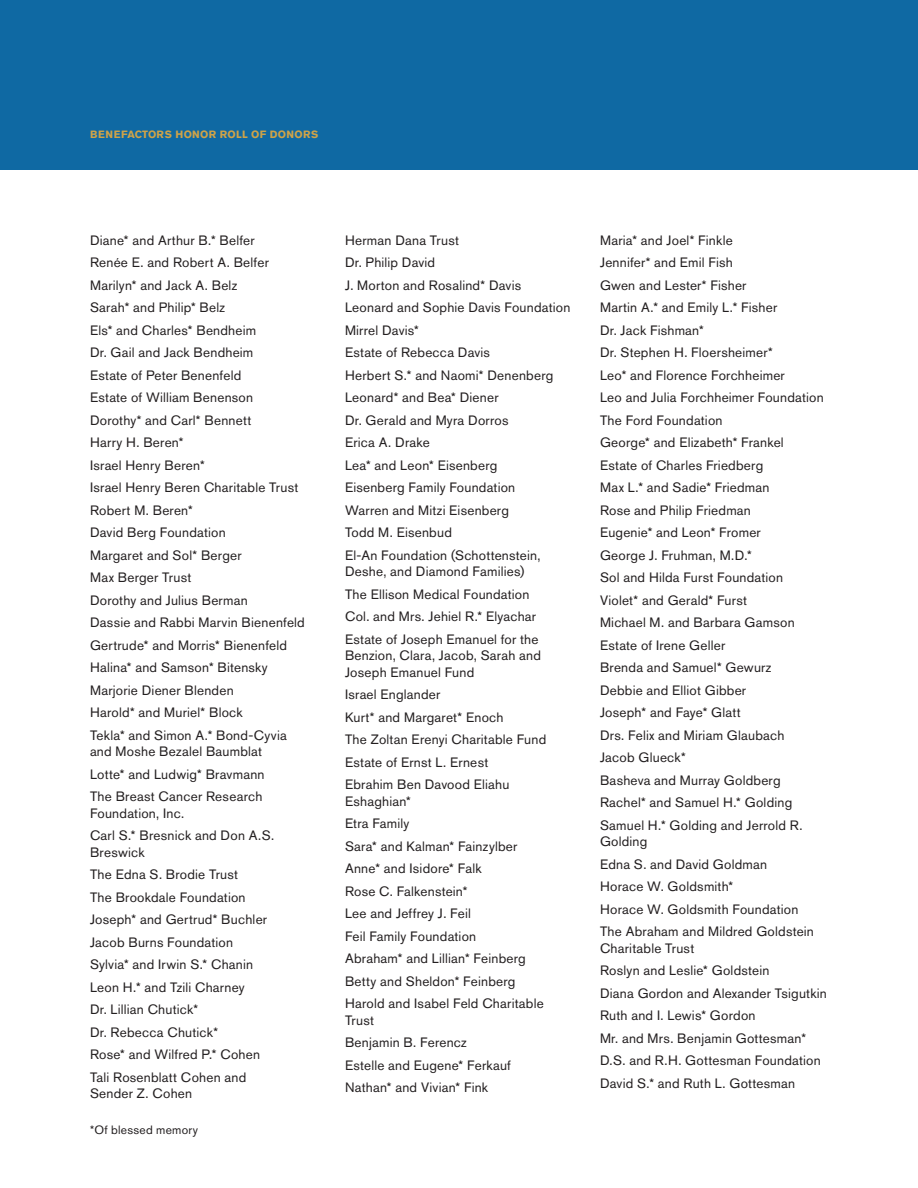
<style>
.page{position:relative;width:918px;height:1188px;background:#fff}
.page>*{position:absolute;margin:0;border:0;box-sizing:border-box;transform-origin:0 0}
.Donor_List{font:13.5px/16.5px "Akzidenz Grotesk BE";letter-spacing:.015em;color:#231f20}
.Donor_List-2{font:12px "Akzidenz Grotesk BE";letter-spacing:.025em;color:#231f20}
.Head_Level_1{font:700 10.5px "Akzidenz Grotesk BE";letter-spacing:.02em;color:#cea349}
</style>
<div class="page">
<div style="left:0;top:0;width:918px;height:170px;background:#0f69a3"></div>
<p class="Head_Level_1" style="left:90px;top:129px;width:230px">BENEFACTORS HONOR ROLL OF DONORS</p>
<p class="Donor_List" style="left:90px;top:231px;width:166px">Diane* and Arthur B.* Belfer</p>
<p class="Donor_List" style="left:90px;top:254px;width:180px">Renée E. and Robert A. Belfer</p>
<p class="Donor_List" style="left:90px;top:276px;width:149px">Marilyn* and Jack A. Belz</p>
<p class="Donor_List" style="left:90px;top:299px;width:137px">Sarah* and Philip* Belz</p>
<p class="Donor_List" style="left:90px;top:321px;width:168px">Els* and Charles* Bendheim</p>
<p class="Donor_List" style="left:90px;top:344px;width:165px">Dr. Gail and Jack Bendheim</p>
<p class="Donor_List" style="left:90px;top:366px;width:153px">Estate of Peter Benenfeld</p>
<p class="Donor_List" style="left:90px;top:389px;width:165px">Estate of William Benenson</p>
<p class="Donor_List" style="left:90px;top:411px;width:163px">Dorothy* and Carl* Bennett</p>
<p class="Donor_List" style="left:90px;top:434px;width:95px">Harry H. Beren*</p>
<p class="Donor_List" style="left:90px;top:456px;width:116px">Israel Henry Beren*</p>
<p class="Donor_List" style="left:90px;top:479px;width:210px">Israel Henry Beren Charitable Trust</p>
<p class="Donor_List" style="left:90px;top:501px;width:104px">Robert M. Beren*</p>
<p class="Donor_List" style="left:90px;top:524px;width:137px">David Berg Foundation</p>
<p class="Donor_List" style="left:90px;top:546px;width:153px">Margaret and Sol* Berger</p>
<p class="Donor_List" style="left:90px;top:569px;width:103px">Max Berger Trust</p>
<p class="Donor_List" style="left:90px;top:591px;width:159px">Dorothy and Julius Berman</p>
<p class="Donor_List" style="left:90px;top:614px;width:216px">Dassie and Rabbi Marvin Bienenfeld</p>
<p class="Donor_List" style="left:90px;top:636px;width:199px">Gertrude* and Morris* Bienenfeld</p>
<p class="Donor_List" style="left:90px;top:659px;width:179px">Halina* and Samson* Bitensky</p>
<p class="Donor_List" style="left:90px;top:681px;width:145px">Marjorie Diener Blenden</p>
<p class="Donor_List" style="left:90px;top:704px;width:154px">Harold* and Muriel* Block</p>
<p class="Donor_List" style="left:90px;top:726px;width:198px">Tekla* and Simon A.* Bond-Cyvia and Moshe Bezalel Baumblat</p>
<p class="Donor_List" style="left:90px;top:765px;width:176px">Lotte* and Ludwig* Bravmann</p>
<p class="Donor_List" style="left:90px;top:788px;width:174px">The Breast Cancer Research<br>Foundation, Inc.</p>
<p class="Donor_List" style="left:90px;top:827px;width:186px">Carl S.* Bresnick and Don A.S.<br>Breswick</p>
<p class="Donor_List" style="left:90px;top:866px;width:150px">The Edna S. Brodie Trust</p>
<p class="Donor_List" style="left:90px;top:888px;width:157px">The Brookdale Foundation</p>
<p class="Donor_List" style="left:90px;top:911px;width:179px">Joseph* and Gertrud* Buchler</p>
<p class="Donor_List" style="left:90px;top:933px;width:145px">Jacob Burns Foundation</p>
<p class="Donor_List" style="left:90px;top:956px;width:165px">Sylvia* and Irwin S.* Chanin</p>
<p class="Donor_List" style="left:90px;top:978px;width:156px">Leon H.* and Tzili Charney</p>
<p class="Donor_List" style="left:90px;top:1001px;width:110px">Dr. Lillian Chutick*</p>
<p class="Donor_List" style="left:90px;top:1023px;width:130px">Dr. Rebecca Chutick*</p>
<p class="Donor_List" style="left:90px;top:1046px;width:172px">Rose* and Wilfred P.* Cohen</p>
<p class="Donor_List" style="left:90px;top:1068px;width:158px">Tali Rosenblatt Cohen and<br>Sender Z. Cohen</p>
<p class="Donor_List-2" style="left:90px;top:1123px;width:110px">*Of blessed memory</p>
<p class="Donor_List" style="left:345px;top:231px;width:116px">Herman Dana Trust</p>
<p class="Donor_List" style="left:345px;top:254px;width:92px">Dr. Philip David</p>
<p class="Donor_List" style="left:345px;top:276px;width:178px">J. Morton and Rosalind* Davis</p>
<p class="Donor_List" style="left:345px;top:299px;width:227px">Leonard and Sophie Davis Foundation</p>
<p class="Donor_List" style="left:345px;top:321px;width:75px">Mirrel Davis*</p>
<p class="Donor_List" style="left:345px;top:344px;width:147px">Estate of Rebecca Davis</p>
<p class="Donor_List" style="left:345px;top:366px;width:210px">Herbert S.* and Naomi* Denenberg</p>
<p class="Donor_List" style="left:345px;top:389px;width:155px">Leonard* and Bea* Diener</p>
<p class="Donor_List" style="left:345px;top:411px;width:165px">Dr. Gerald and Myra Dorros</p>
<p class="Donor_List" style="left:345px;top:434px;width:86px">Erica A. Drake</p>
<p class="Donor_List" style="left:345px;top:456px;width:154px">Lea* and Leon* Eisenberg</p>
<p class="Donor_List" style="left:345px;top:479px;width:172px">Eisenberg Family Foundation</p>
<p class="Donor_List" style="left:345px;top:501px;width:166px">Warren and Mitzi Eisenberg</p>
<p class="Donor_List" style="left:345px;top:524px;width:108px">Todd M. Eisenbud</p>
<p class="Donor_List" style="left:345px;top:546px;width:197px">El-An Foundation (Schottenstein,<br>Deshe, and Diamond Families)</p>
<p class="Donor_List" style="left:345px;top:585px;width:186px">The Ellison Medical Foundation</p>
<p class="Donor_List" style="left:345px;top:608px;width:193px">Col. and Mrs. Jehiel R.* Elyachar</p>
<p class="Donor_List" style="left:345px;top:630px;width:198px">Estate of Joseph Emanuel for the<br>Benzion, Clara, Jacob, Sarah and<br>Joseph Emanuel Fund</p>
<p class="Donor_List" style="left:345px;top:686px;width:97px">Israel Englander</p>
<p class="Donor_List" style="left:345px;top:708px;width:160px">Kurt* and Margaret* Enoch</p>
<p class="Donor_List" style="left:345px;top:731px;width:203px">The Zoltan Erenyi Charitable Fund</p>
<p class="Donor_List" style="left:345px;top:753px;width:145px">Estate of Ernst L. Ernest</p>
<p class="Donor_List" style="left:345px;top:776px;width:166px">Ebrahim Ben Davood Eliahu<br>Eshaghian*</p>
<p class="Donor_List" style="left:345px;top:815px;width:66px">Etra Family</p>
<p class="Donor_List" style="left:345px;top:837px;width:174px">Sara* and Kalman* Fainzylber</p>
<p class="Donor_List" style="left:345px;top:860px;width:138px">Anne* and Isidore* Falk</p>
<p class="Donor_List" style="left:345px;top:882px;width:124px">Rose C. Falkenstein*</p>
<p class="Donor_List" style="left:345px;top:905px;width:127px">Lee and Jeffrey J. Feil</p>
<p class="Donor_List" style="left:345px;top:927px;width:133px">Feil Family Foundation</p>
<p class="Donor_List" style="left:345px;top:950px;width:182px">Abraham* and Lillian* Feinberg</p>
<p class="Donor_List" style="left:345px;top:972px;width:172px">Betty and Sheldon* Feinberg</p>
<p class="Donor_List" style="left:345px;top:995px;width:200px">Harold and Isabel Feld Charitable<br>Trust</p>
<p class="Donor_List" style="left:345px;top:1034px;width:123px">Benjamin B. Ferencz</p>
<p class="Donor_List" style="left:345px;top:1056px;width:167px">Estelle and Eugene* Ferkauf</p>
<p class="Donor_List" style="left:345px;top:1079px;width:145px">Nathan* and Vivian* Fink</p>
<p class="Donor_List" style="left:600px;top:231px;width:134px">Maria* and Joel* Finkle</p>
<p class="Donor_List" style="left:600px;top:254px;width:134px">Jennifer* and Emil Fish</p>
<p class="Donor_List" style="left:600px;top:276px;width:148px">Gwen and Lester* Fisher</p>
<p class="Donor_List" style="left:600px;top:299px;width:179px">Martin A.* and Emily L.* Fisher</p>
<p class="Donor_List" style="left:600px;top:321px;width:105px">Dr. Jack Fishman*</p>
<p class="Donor_List" style="left:600px;top:344px;width:174px">Dr. Stephen H. Floersheimer*</p>
<p class="Donor_List" style="left:600px;top:366px;width:186px">Leo* and Florence Forchheimer</p>
<p class="Donor_List" style="left:600px;top:389px;width:225px">Leo and Julia Forchheimer Foundation</p>
<p class="Donor_List" style="left:600px;top:411px;width:124px">The Ford Foundation</p>
<p class="Donor_List" style="left:600px;top:434px;width:185px">George* and Elizabeth* Frankel</p>
<p class="Donor_List" style="left:600px;top:456px;width:165px">Estate of Charles Friedberg</p>
<p class="Donor_List" style="left:600px;top:479px;width:171px">Max L.* and Sadie* Friedman</p>
<p class="Donor_List" style="left:600px;top:501px;width:153px">Rose and Philip Friedman</p>
<p class="Donor_List" style="left:600px;top:524px;width:162px">Eugenie* and Leon* Fromer</p>
<p class="Donor_List" style="left:600px;top:546px;width:153px">George J. Fruhman, M.D.*</p>
<p class="Donor_List" style="left:600px;top:569px;width:185px">Sol and Hilda Furst Foundation</p>
<p class="Donor_List" style="left:600px;top:591px;width:149px">Violet* and Gerald* Furst</p>
<p class="Donor_List" style="left:600px;top:614px;width:196px">Michael M. and Barbara Gamson</p>
<p class="Donor_List" style="left:600px;top:636px;width:127px">Estate of Irene Geller</p>
<p class="Donor_List" style="left:600px;top:659px;width:173px">Brenda and Samuel* Gewurz</p>
<p class="Donor_List" style="left:600px;top:681px;width:148px">Debbie and Elliot Gibber</p>
<p class="Donor_List" style="left:600px;top:704px;width:142px">Joseph* and Faye* Glatt</p>
<p class="Donor_List" style="left:600px;top:726px;width:186px">Drs. Felix and Miriam Glaubach</p>
<p class="Donor_List" style="left:600px;top:749px;width:87px">Jacob Glueck*</p>
<p class="Donor_List" style="left:600px;top:771px;width:182px">Basheva and Murray Goldberg</p>
<p class="Donor_List" style="left:600px;top:794px;width:194px">Rachel* and Samuel H.* Golding</p>
<p class="Donor_List" style="left:600px;top:816px;width:204px">Samuel H.* Golding and Jerrold R.<br>Golding</p>
<p class="Donor_List" style="left:600px;top:855px;width:169px">Edna S. and David Goldman</p>
<p class="Donor_List" style="left:600px;top:878px;width:135px">Horace W. Goldsmith*</p>
<p class="Donor_List" style="left:600px;top:900px;width:200px">Horace W. Goldsmith Foundation</p>
<p class="Donor_List" style="left:600px;top:923px;width:216px">The Abraham and Mildred Goldstein<br>Charitable Trust</p>
<p class="Donor_List" style="left:600px;top:962px;width:171px">Roslyn and Leslie* Goldstein</p>
<p class="Donor_List" style="left:600px;top:984px;width:228px">Diana Gordon and Alexander Tsigutkin</p>
<p class="Donor_List" style="left:600px;top:1007px;width:157px">Ruth and I. Lewis* Gordon</p>
<p class="Donor_List" style="left:600px;top:1029px;width:208px">Mr. and Mrs. Benjamin Gottesman*</p>
<p class="Donor_List" style="left:600px;top:1052px;width:222px">D.S. and R.H. Gottesman Foundation</p>
<p class="Donor_List" style="left:600px;top:1074px;width:197px">David S.* and Ruth L. Gottesman</p>
</div>
